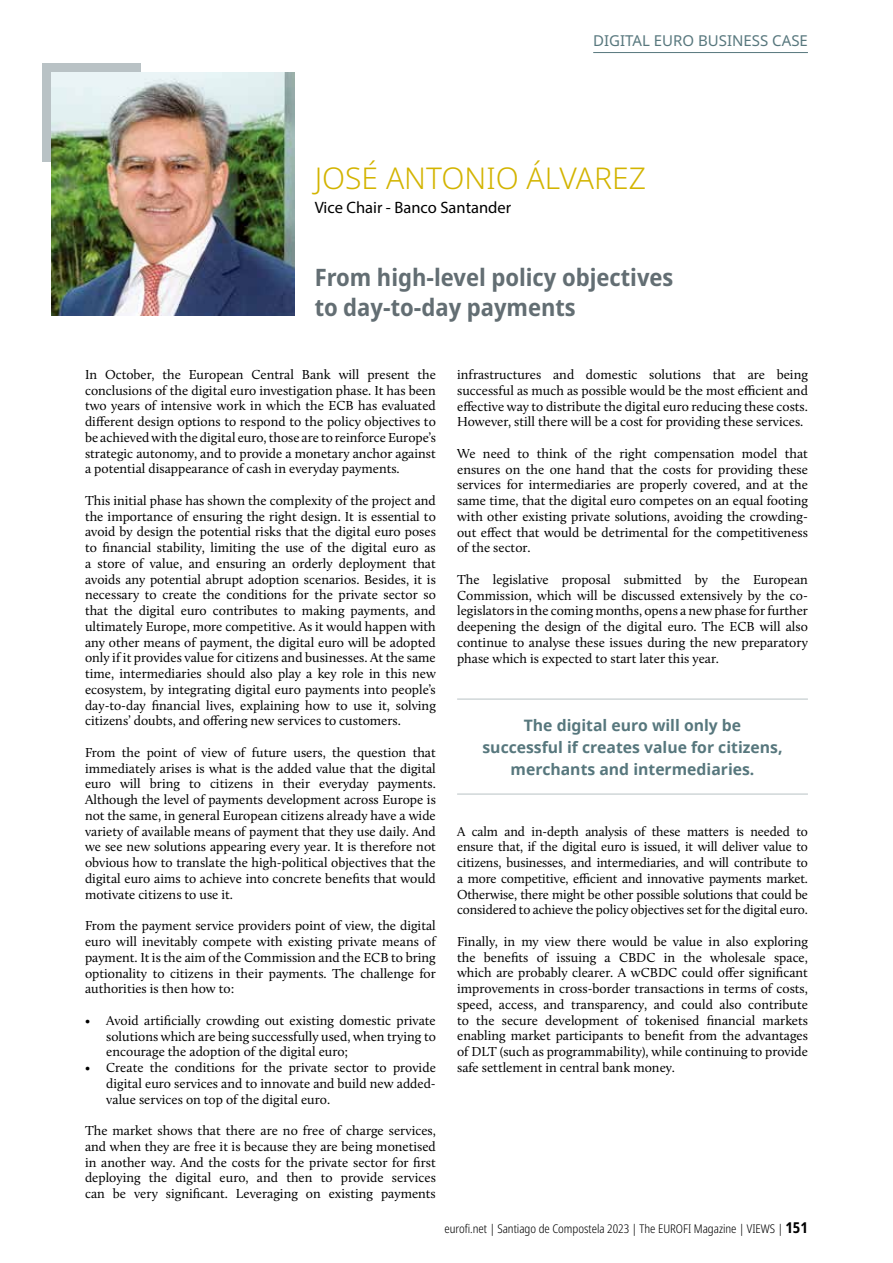
<style>
.page{position:relative;width:893px;height:1263px;background:#fff}
.page>*{position:absolute;margin:0;border:0;box-sizing:border-box;transform-origin:0 0}
.t1{font:300 30px "Noto Sans";color:#d3b400}
.t2{font:700 semi-condensed 24px/30px "Noto Sans";color:#636e73}
.t3{font:16.5px "Myriad Pro";color:#000}
.t4{font:700 15.75px/21.6px "Noto Sans";color:#57777d;text-align:center}
.t5{font:15px "Noto Sans";color:#57777d}
.t6{font:13.5px/15.8px "Calluna";color:#000;text-align:justify}
.t7{font:300 condensed 12px "Noto Sans";color:#000}
.s1{font-weight:700;font-size:15px}
</style>
<div class="page">
<hr style="left:593px;top:52px;width:215px;height:1px;background:#57777d">
<div style="left:43px;top:64px;width:98px;height:98px;background:#b9c2c5"></div>
<img style="left:51px;top:72px;width:243px;height:244px">
<hr style="left:457px;top:699px;width:351px;height:1px;background:#b9c2c5">
<hr style="left:457px;top:794px;width:351px;height:1px;background:#b9c2c5">
<p class="t5" style="left:593px;top:30px;width:216px">DIGITAL EURO BUSINESS CASE</p>
<h1 class="t1" style="left:315px;top:157px;width:333px">JOSÉ ANTONIO ÁLVAREZ</h1>
<p class="t3" style="left:315px;top:197px;width:198px">Vice Chair - Banco Santander</p>
<h2 class="t2" style="left:315px;top:263px;width:360px">From high-level policy objectives to day-to-day payments</h2>
<p class="t6" style="left:85px;top:366px;width:352px">In October, the European Central Bank will present the conclusions of the digital euro investigation phase. It has been two years of intensive work in which the ECB has evaluated different design options to respond to the policy objectives to be achieved with the digital euro, those are to reinforce Europe’s strategic autonomy, and to provide a monetary anchor against a potential disappearance of cash in everyday payments.</p>
<p class="t6" style="left:85px;top:492px;width:352px">This initial phase has shown the complexity of the project and the importance of ensuring the right design. It is essential to avoid by design the potential risks that the digital euro poses to financial stability, limiting the use of the digital euro as a store of value, and ensuring an orderly deployment that avoids any potential abrupt adoption scenarios. Besides, it is necessary to create the conditions for the private sector so that the digital euro contributes to making payments, and ultimately Europe, more competitive. As it would happen with any other means of payment, the digital euro will be adopted only if it provides value for citizens and businesses. At the same time, intermediaries should also play a key role in this new ecosystem, by integrating digital euro payments into people’s day-to-day financial lives, explaining how to use it, solving citizens’ doubts, and offering new services to customers.</p>
<p class="t6" style="left:85px;top:744px;width:352px">From the point of view of future users, the question that immediately arises is what is the added value that the digital euro will bring to citizens in their everyday payments.<br>Although the level of payments development across Europe is not the same, in general European citizens already have a wide variety of available means of payment that they use daily. And we see new solutions appearing every year. It is therefore not obvious how to translate the high-political objectives that the digital euro aims to achieve into concrete benefits that would motivate citizens to use it.</p>
<p class="t6" style="left:85px;top:918px;width:352px">From the payment service providers point of view, the digital euro will inevitably compete with existing private means of payment. It is the aim of the Commission and the ECB to bring optionality to citizens in their payments. The challenge for authorities is then how to:</p>
<p class="t6" style="left:106px;top:1012px;width:331px;text-indent:-21px">• Avoid artificially crowding out existing domestic private solutions which are being successfully used, when trying to encourage the adoption of the digital euro;</p>
<p class="t6" style="left:106px;top:1059px;width:331px;text-indent:-21px">• Create the conditions for the private sector to provide digital euro services and to innovate and build new added&shy;value services on top of the digital euro.</p>
<p class="t6" style="left:85px;top:1122px;width:352px">The market shows that there are no free of charge services, and when they are free it is because they are being monetised in another way. And the costs for the private sector for first deploying the digital euro, and then to provide services can be very significant. Leveraging on existing payments</p>
<p class="t6" style="left:457px;top:366px;width:352px">infrastructures and domestic solutions that are being successful as much as possible would be the most efficient and effective way to distribute the digital euro reducing these costs.<br>However, still there will be a cost for providing these services.</p>
<p class="t6" style="left:457px;top:445px;width:352px">We need to think of the right compensation model that ensures on the one hand that the costs for providing these services for intermediaries are properly covered, and at the same time, that the digital euro competes on an equal footing with other existing private solutions, avoiding the crowding&shy;out effect that would be detrimental for the competitiveness of the sector.</p>
<p class="t6" style="left:457px;top:571px;width:352px">The legislative proposal submitted by the European Commission, which will be discussed extensively by the co&shy;legislators in the coming months, opens a new phase for further deepening the design of the digital euro. The ECB will also continue to analyse these issues during the new preparatory phase which is expected to start later this year.</p>
<p class="t4" style="left:482px;top:715px;width:302px">The digital euro will only be successful if creates value for citizens, merchants and intermediaries.</p>
<p class="t6" style="left:457px;top:823px;width:352px">A calm and in-depth analysis of these matters is needed to ensure that, if the digital euro is issued, it will deliver value to citizens, businesses, and intermediaries, and will contribute to a more competitive, efficient and innovative payments market.<br>Otherwise, there might be other possible solutions that could be considered to achieve the policy objectives set for the digital euro.</p>
<p class="t6" style="left:457px;top:933px;width:352px">Finally, in my view there would be value in also exploring the benefits of issuing a CBDC in the wholesale space, which are probably clearer. A wCBDC could offer significant improvements in cross-border transactions in terms of costs, speed, access, and transparency, and could also contribute to the secure development of tokenised financial markets enabling market participants to benefit from the advantages of DLT (such as programmability), while continuing to provide safe settlement in central bank money.</p>
<p class="t7" style="left:444px;top:1220px;width:365px">eurofi.net | Santiago de Compostela 2023 | The EUROFI Magazine | VIEWS | <span class="s1">151</span></p>
</div>
